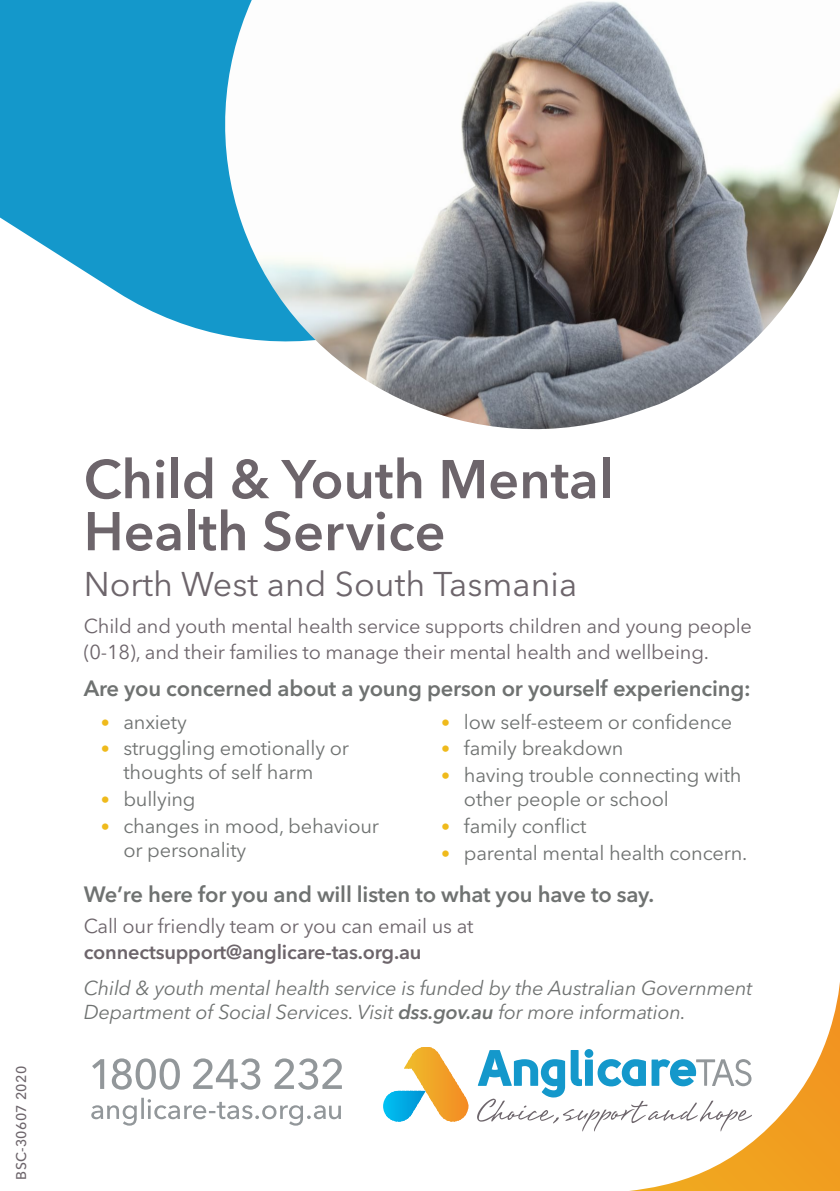
<style>
.page{position:relative;width:840px;height:1191px;background:#fff}
.page>*{position:absolute;margin:0;border:0;box-sizing:border-box;transform-origin:0 0}
.t1{font:600 54px/52px "Avenir Next LT Pro";color:#6d656b}
.t2{font:34px "Avenir Next LT Pro";color:#6d656b}
.t3{font:600 22px "Avenir Next LT Pro";letter-spacing:-.01em;color:#6f7271}
.t4{font:20px/24px "Avenir Next LT Pro";letter-spacing:-.01em;color:#6f7271}
.t5{font:20px/26px "Avenir Next LT Pro";letter-spacing:-.01em;color:#6d656b}
.t6{font:italic 20px/24px "Avenir Next LT Pro";letter-spacing:-.01em;color:#6f7271}
.t7{font:600 20px "Avenir Next LT Pro";letter-spacing:-.01em;color:#6d656b}
.t8{font:500 14px "Avenir Next LT Pro";letter-spacing:.02em;color:#6d656b}
.s1{font-size:18px;color:#efba1c}
.s2{font-weight:600}
</style>
<div class="page">
<svg style="left:449px;top:990px;width:390px;height:201px"></svg>
<svg style="left:404px;top:1062px;width:4px;height:7px"></svg>
<hr style="left:408px;top:1046px;width:1px;height:75px;background:#efba2a">
<hr style="left:409px;top:1046px;width:1px;height:75px;background:#efba2a">
<hr style="left:410px;top:1046px;width:1px;height:75px;background:#efb82a">
<hr style="left:411px;top:1046px;width:1px;height:75px;background:#efb82a">
<hr style="left:412px;top:1046px;width:1px;height:75px;background:#f0b72a">
<hr style="left:413px;top:1046px;width:1px;height:75px;background:#f0b72a">
<hr style="left:414px;top:1046px;width:1px;height:75px;background:#f0b62a">
<hr style="left:415px;top:1046px;width:1px;height:75px;background:#efb429">
<hr style="left:416px;top:1046px;width:1px;height:75px;background:#f0b429">
<hr style="left:417px;top:1046px;width:1px;height:75px;background:#f0b329">
<hr style="left:418px;top:1046px;width:1px;height:75px;background:#f0b329">
<hr style="left:419px;top:1046px;width:1px;height:75px;background:#f0b229">
<hr style="left:420px;top:1046px;width:1px;height:75px;background:#f0b029">
<hr style="left:421px;top:1046px;width:1px;height:75px;background:#f0b029">
<hr style="left:422px;top:1046px;width:1px;height:75px;background:#f0af29">
<hr style="left:423px;top:1046px;width:1px;height:75px;background:#f0ae28">
<hr style="left:424px;top:1046px;width:1px;height:75px;background:#f1ad28">
<hr style="left:425px;top:1046px;width:1px;height:75px;background:#f0ac28">
<hr style="left:426px;top:1046px;width:1px;height:75px;background:#f0ac28">
<hr style="left:427px;top:1046px;width:1px;height:75px;background:#f0aa28">
<hr style="left:428px;top:1046px;width:1px;height:75px;background:#f0aa29">
<hr style="left:429px;top:1046px;width:1px;height:75px;background:#f1a928">
<hr style="left:430px;top:1046px;width:1px;height:75px;background:#f1a828">
<hr style="left:431px;top:1046px;width:1px;height:75px;background:#f0a827">
<hr style="left:432px;top:1046px;width:1px;height:75px;background:#f0a628">
<hr style="left:433px;top:1046px;width:1px;height:75px;background:#f1a627">
<hr style="left:434px;top:1046px;width:1px;height:75px;background:#f1a527">
<hr style="left:435px;top:1046px;width:1px;height:75px;background:#f1a427">
<hr style="left:436px;top:1046px;width:1px;height:75px;background:#f1a328">
<hr style="left:437px;top:1046px;width:1px;height:75px;background:#f1a227">
<hr style="left:438px;top:1046px;width:1px;height:75px;background:#f1a227">
<hr style="left:439px;top:1046px;width:1px;height:75px;background:#f1a127">
<hr style="left:440px;top:1046px;width:1px;height:75px;background:#f1a027">
<hr style="left:441px;top:1046px;width:1px;height:75px;background:#f29f26">
<hr style="left:442px;top:1046px;width:1px;height:75px;background:#f29e26">
<hr style="left:443px;top:1046px;width:1px;height:75px;background:#f19e27">
<hr style="left:444px;top:1046px;width:1px;height:75px;background:#f19d27">
<hr style="left:445px;top:1046px;width:1px;height:75px;background:#f19c27">
<hr style="left:446px;top:1046px;width:1px;height:75px;background:#f29b26">
<hr style="left:447px;top:1046px;width:1px;height:75px;background:#f29a25">
<hr style="left:448px;top:1046px;width:1px;height:75px;background:#f29a25">
<hr style="left:449px;top:1046px;width:1px;height:75px;background:#f29826">
<hr style="left:450px;top:1046px;width:1px;height:75px;background:#f39825">
<hr style="left:451px;top:1046px;width:1px;height:75px;background:#f29725">
<hr style="left:452px;top:1046px;width:1px;height:75px;background:#f29625">
<hr style="left:453px;top:1046px;width:1px;height:75px;background:#f29625">
<hr style="left:454px;top:1046px;width:1px;height:75px;background:#f39425">
<hr style="left:455px;top:1046px;width:1px;height:75px;background:#f39425">
<hr style="left:456px;top:1046px;width:1px;height:75px;background:#f39325">
<hr style="left:457px;top:1046px;width:1px;height:75px;background:#f39225">
<hr style="left:458px;top:1046px;width:1px;height:75px;background:#f49124">
<hr style="left:459px;top:1046px;width:1px;height:75px;background:#f39124">
<hr style="left:460px;top:1046px;width:1px;height:75px;background:#f39024">
<hr style="left:461px;top:1046px;width:1px;height:75px;background:#f38f24">
<hr style="left:462px;top:1046px;width:1px;height:75px;background:#f48e24">
<hr style="left:463px;top:1046px;width:1px;height:75px;background:#f48e23">
<hr style="left:464px;top:1046px;width:1px;height:75px;background:#f48d24">
<hr style="left:465px;top:1046px;width:1px;height:75px;background:#f48c24">
<hr style="left:466px;top:1046px;width:1px;height:75px;background:#f48b24">
<hr style="left:467px;top:1046px;width:1px;height:75px;background:#f58a23">
<hr style="left:468px;top:1046px;width:1px;height:75px;background:#f58923">
<hr style="left:383px;top:1090px;width:3px;height:31px;background:#00c1f3">
<hr style="left:386px;top:1090px;width:1px;height:31px;background:#00c0f3">
<hr style="left:387px;top:1090px;width:1px;height:31px;background:#00bef1">
<hr style="left:388px;top:1090px;width:1px;height:31px;background:#00bcf0">
<hr style="left:389px;top:1090px;width:1px;height:31px;background:#00baef">
<hr style="left:390px;top:1090px;width:1px;height:31px;background:#00b9ee">
<hr style="left:391px;top:1090px;width:1px;height:31px;background:#00b8ed">
<hr style="left:392px;top:1090px;width:1px;height:31px;background:#00b7ed">
<hr style="left:393px;top:1090px;width:1px;height:31px;background:#00b6ec">
<hr style="left:394px;top:1090px;width:1px;height:31px;background:#00b4eb">
<hr style="left:395px;top:1090px;width:1px;height:31px;background:#00b3ea">
<hr style="left:396px;top:1090px;width:1px;height:31px;background:#00b2e9">
<hr style="left:397px;top:1090px;width:1px;height:31px;background:#00b1e9">
<hr style="left:398px;top:1090px;width:1px;height:31px;background:#00b0e8">
<hr style="left:399px;top:1090px;width:1px;height:31px;background:#00afe7">
<hr style="left:400px;top:1090px;width:1px;height:31px;background:#00ade6">
<hr style="left:401px;top:1090px;width:1px;height:31px;background:#00ace6">
<hr style="left:402px;top:1090px;width:1px;height:31px;background:#00abe4">
<hr style="left:403px;top:1090px;width:1px;height:31px;background:#00aae4">
<hr style="left:404px;top:1090px;width:1px;height:31px;background:#00a9e3">
<hr style="left:405px;top:1090px;width:1px;height:31px;background:#00a8e2">
<hr style="left:406px;top:1090px;width:1px;height:31px;background:#00a7e2">
<hr style="left:407px;top:1090px;width:1px;height:31px;background:#00a5e1">
<hr style="left:408px;top:1090px;width:1px;height:31px;background:#00a4e0">
<hr style="left:409px;top:1090px;width:1px;height:31px;background:#00a3df">
<hr style="left:410px;top:1090px;width:1px;height:31px;background:#00a1de">
<hr style="left:411px;top:1090px;width:1px;height:31px;background:#00a1de">
<hr style="left:412px;top:1090px;width:1px;height:31px;background:#009fdd">
<hr style="left:413px;top:1090px;width:1px;height:31px;background:#009edc">
<hr style="left:414px;top:1090px;width:1px;height:31px;background:#009edb">
<hr style="left:415px;top:1090px;width:1px;height:31px;background:#009cdb">
<hr style="left:416px;top:1090px;width:1px;height:31px;background:#009bda">
<hr style="left:417px;top:1090px;width:1px;height:31px;background:#009ad9">
<hr style="left:418px;top:1090px;width:1px;height:31px;background:#0098d8">
<hr style="left:419px;top:1090px;width:1px;height:31px;background:#0098d7">
<hr style="left:420px;top:1090px;width:1px;height:31px;background:#0097d7">
<svg style="left:421px;top:1090px;width:4px;height:31px"></svg>
<svg style="left:477px;top:1049px;width:274px;height:82px"></svg>
<svg style="left:91px;top:1097px;width:250px;height:28px"></svg>
<svg style="left:92px;top:1058px;width:250px;height:31px"></svg>
<svg style="left:0;top:0;width:839px;height:430px"></svg>
<p class="t8" style="left:13px;top:1179px;width:115px;rotate:-90deg">BSC-30607 2020</p>
<h1 class="t1" style="left:84px;top:453px;width:530px">Child &amp; Youth Mental<br>Health Service</h1>
<h2 class="t2" style="left:84px;top:563px;width:494px">North West and South Tasmania</h2>
<p class="t5" style="left:84px;top:613px;width:669px">Child and youth mental health service supports children and young people (0-18), and their families to manage their mental health and wellbeing.</p>
<p class="t3" style="left:84px;top:675px;width:668px">Are you concerned about a young person or yourself experiencing:</p>
<p class="t4" style="left:101px;top:709px;width:87px"><span class="s1">•</span> anxiety</p>
<p class="t4" style="left:123px;top:736px;width:227px;text-indent:-23px"><span class="s1">•</span> struggling emotionally or thoughts of self harm</p>
<p class="t4" style="left:101px;top:787px;width:96px"><span class="s1">•</span> bullying</p>
<p class="t4" style="left:123px;top:814px;width:257px;text-indent:-23px"><span class="s1">•</span> changes in mood, behaviour or personality</p>
<p class="t4" style="left:441px;top:709px;width:292px"><span class="s1">•</span> low self-esteem or confidence</p>
<p class="t4" style="left:441px;top:736px;width:183px"><span class="s1">•</span> family breakdown</p>
<p class="t4" style="left:463px;top:763px;width:279px;text-indent:-23px"><span class="s1">•</span> having trouble connecting with other people or school</p>
<p class="t4" style="left:441px;top:814px;width:147px"><span class="s1">•</span> family conflict</p>
<p class="t4" style="left:441px;top:841px;width:307px"><span class="s1">•</span> parental mental health concern.</p>
<p class="t3" style="left:84px;top:880px;width:571px">We’re here for you and will listen to what you have to say.</p>
<p class="t5" style="left:84px;top:913px;width:391px">Call our friendly team or you can email us at</p>
<p class="t7" style="left:84px;top:940px;width:339px">connectsupport@anglicare-tas.org.au</p>
<p class="t6" style="left:84px;top:975px;width:670px">Child &amp; youth mental health service is funded by the Australian Government<br>Department of Social Services. Visit <span class="s2">dss.gov.au</span> for more information.</p>
</div>
